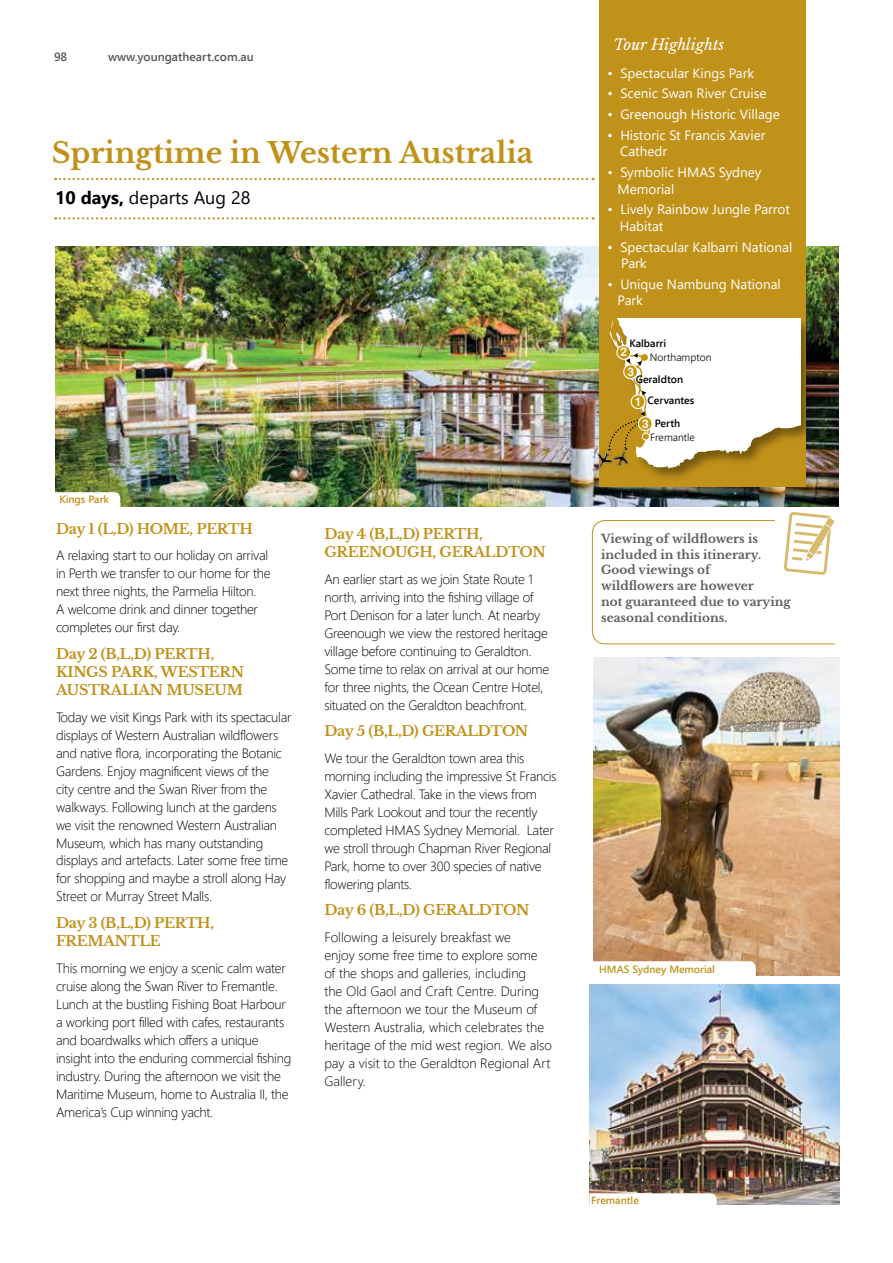
<style>
.page{position:relative;width:893px;height:1263px;background:#fff}
.page>*{position:absolute;margin:0;border:0;box-sizing:border-box;transform-origin:0 0}
.t1{font:700 28.5px "Libre Baskerville";color:#c1921a}
.t2{font:18px "Segoe UI";color:#000}
.t3{font:italic 15px "Libre Baskerville";color:#fff}
.t4{font:700 14.25px/18px "Libre Baskerville";letter-spacing:-.02em;color:#c1921a}
.t5{font:300 13.5px/18px "Segoe UI";letter-spacing:-.02em;color:#000}
.t6{font:300 13.5px/18px "Segoe UI";color:#000}
.t7{font:13.5px/16.5px "Segoe UI";color:#fff}
.t8{font:700 12px/15.8px "Libre Baskerville";color:#5c5d5d}
.t9{font:600 12px "Segoe UI";color:#565655}
.t10{font:700 12px "Helvetica LT Std";color:#fff}
.t11{font:600 10.5px "Segoe UI";color:#c1921a}
.t12{font:600 10.5px "Segoe UI";color:#000}
.t13{font:300 10.5px "Segoe UI";color:#000}
.s1{font-weight:700}
</style>
<div class="page">
<img style="left:55px;top:247px;width:783px;height:259px">
<svg style="left:55px;top:178px;width:539px;height:2px"></svg>
<svg style="left:55px;top:217px;width:539px;height:2px"></svg>
<div style="left:599px;top:0;width:207px;height:486px;background:#c1921a"></div>
<svg style="left:592px;top:512px;width:243px;height:133px"></svg>
<img style="left:590px;top:984px;width:249px;height:221px">
<img style="left:593px;top:657px;width:246px;height:319px">
<svg style="left:55px;top:492px;width:65px;height:14px"></svg>
<svg style="left:593px;top:961px;width:163px;height:15px"></svg>
<svg style="left:589px;top:1193px;width:128px;height:12px"></svg>
<div style="left:608px;top:317px;width:207px;height:165px;background:#000;opacity:.4"></div>
<img style="left:610px;top:469px;width:21px;height:2px">
<img style="left:596px;top:448px;width:19px;height:22px">
<svg style="left:607px;top:319px;width:193px;height:150px"></svg>
<div style="left:617px;top:345px;width:14px;height:14px;background:#c5950b;border-radius:50%"></div>
<div style="left:616px;top:345px;width:15px;height:15px;border:1px solid #fff;border-radius:50%"></div>
<p class="t9" style="left:54px;top:48px;width:15px">98</p>
<p class="t9" style="left:108px;top:48px;width:147px">www.youngatheart.com.au</p>
<h1 class="t1" style="left:52px;top:135px;width:483px">Springtime in Western Australia</h1>
<h2 class="t2" style="left:55px;top:183px;width:197px"><span class="s1">10 days,</span> departs Aug 28</h2>
<p class="t11" style="left:59px;top:492px;width:51px">Kings Park</p>
<p class="t4" style="left:56px;top:520px;width:198px">Day 1 (L,D) HOME, PERTH</p>
<p class="t5" style="left:56px;top:546px;width:216px">A relaxing start to our holiday on arrival in Perth we transfer to our home for the next three nights, the Parmelia Hilton.<br>A welcome drink and dinner together completes our first day.</p>
<p class="t4" style="left:56px;top:645px;width:190px">Day 2 (B,L,D) PERTH,<br>KINGS PARK, WESTERN<br>AUSTRALIAN MUSEUM</p>
<p class="t5" style="left:56px;top:707px;width:237px">Today we visit Kings Park with its spectacular displays of Western Australian wildflowers and native flora, incorporating the Botanic Gardens. Enjoy magnificent views of the<br>city centre and the Swan River from the walkways. Following lunch at the gardens we visit the renowned Western Australian Museum, which has many outstanding displays and artefacts. Later some free time for shopping and maybe a stroll along Hay Street or Murray Street Malls.</p>
<p class="t4" style="left:56px;top:914px;width:160px">Day 3 (B,L,D) PERTH,<br>FREMANTLE</p>
<p class="t5" style="left:56px;top:958px;width:237px">This morning we enjoy a scenic calm water cruise along the Swan River to Fremantle.<br>Lunch at the bustling Fishing Boat Harbour a working port filled with cafes, restaurants and boardwalks which offers a unique insight into the enduring commercial fishing industry. During the afternoon we visit the Maritime Museum, home to Australia II, the America’s Cup winning yacht.</p>
<p class="t4" style="left:324px;top:525px;width:223px">Day 4 (B,L,D) PERTH,<br>GREENOUGH, GERALDTON</p>
<p class="t5" style="left:324px;top:569px;width:226px">An earlier start as we join State Route 1 north, arriving into the fishing village of Port Denison for a later lunch. At nearby Greenough we view the restored heritage village before continuing to Geraldton.<br>Some time to relax on arrival at our home for three nights, the Ocean Centre Hotel, situated on the Geraldton beachfront.</p>
<p class="t4" style="left:324px;top:722px;width:205px">Day 5 (B,L,D) GERALDTON</p>
<p class="t5" style="left:324px;top:748px;width:234px">We tour the Geraldton town area this morning including the impressive St Francis Xavier Cathedral. Take in the views from Mills Park Lookout and tour the recently completed HMAS Sydney Memorial. Later we stroll through Chapman River Regional Park, home to over 300 species of native flowering plants.</p>
<p class="t4" style="left:324px;top:901px;width:207px">Day 6 (B,L,D) GERALDTON</p>
<p class="t6" style="left:324px;top:927px;width:229px">Following a leisurely breakfast we<br>enjoy some free time to explore some of the shops and galleries, including<br>the Old Gaol and Craft Centre. During the afternoon we tour the Museum of Western Australia, which celebrates the heritage of the mid west region. We also pay a visit to the Geraldton Regional Art Gallery.</p>
<p class="t3" style="left:613px;top:35px;width:112px">Tour Highlights</p>
<p class="t7" style="left:608px;top:64px;width:148px">• Spectacular Kings Park</p>
<p class="t7" style="left:608px;top:85px;width:161px">• Scenic Swan River Cruise</p>
<p class="t7" style="left:608px;top:106px;width:174px">• Greenough Historic Village</p>
<p class="t7" style="left:620px;top:126px;width:147px;text-indent:-12px">• Historic St Francis Xavier<br>Cathedr</p>
<p class="t7" style="left:618px;top:164px;width:145px;text-indent:-10px">• Symbolic HMAS Sydney<br>Memorial</p>
<p class="t7" style="left:620px;top:201px;width:172px;text-indent:-12px">• Lively Rainbow Jungle Parrot<br>Habitat</p>
<p class="t7" style="left:621px;top:238px;width:172px;text-indent:-14px">• Spectacular Kalbarri National<br>Park</p>
<p class="t7" style="left:618px;top:275px;width:165px;text-indent:-10px">• Unique Nambung National<br>Park</p>
<p class="t12" style="left:629px;top:336px;width:38px">Kalbarri</p>
<p class="t10" style="left:621px;top:345px;width:8px">2</p>
<p class="t13" style="left:650px;top:349px;width:63px">Northampton</p>
<p class="t10" style="left:627px;top:364px;width:8px">3</p>
<p class="t12" style="left:636px;top:372px;width:49px">Geraldton</p>
<p class="t10" style="left:642px;top:416px;width:8px">3</p>
<p class="t12" style="left:647px;top:393px;width:49px">Cervantes</p>
<p class="t10" style="left:635px;top:394px;width:8px">1</p>
<p class="t12" style="left:655px;top:416px;width:27px">Perth</p>
<p class="t13" style="left:650px;top:429px;width:46px">Fremantle</p>
<p class="t8" style="left:601px;top:531px;width:191px">Viewing of wildflowers is included in this itinerary.<br>Good viewings of<br>wildflowers are however<br>not guaranteed due to varying seasonal conditions.</p>
<p class="t11" style="left:599px;top:962px;width:117px">HMAS Sydney Memorial</p>
<p class="t11" style="left:591px;top:1193px;width:49px">Fremantle</p>
</div>
